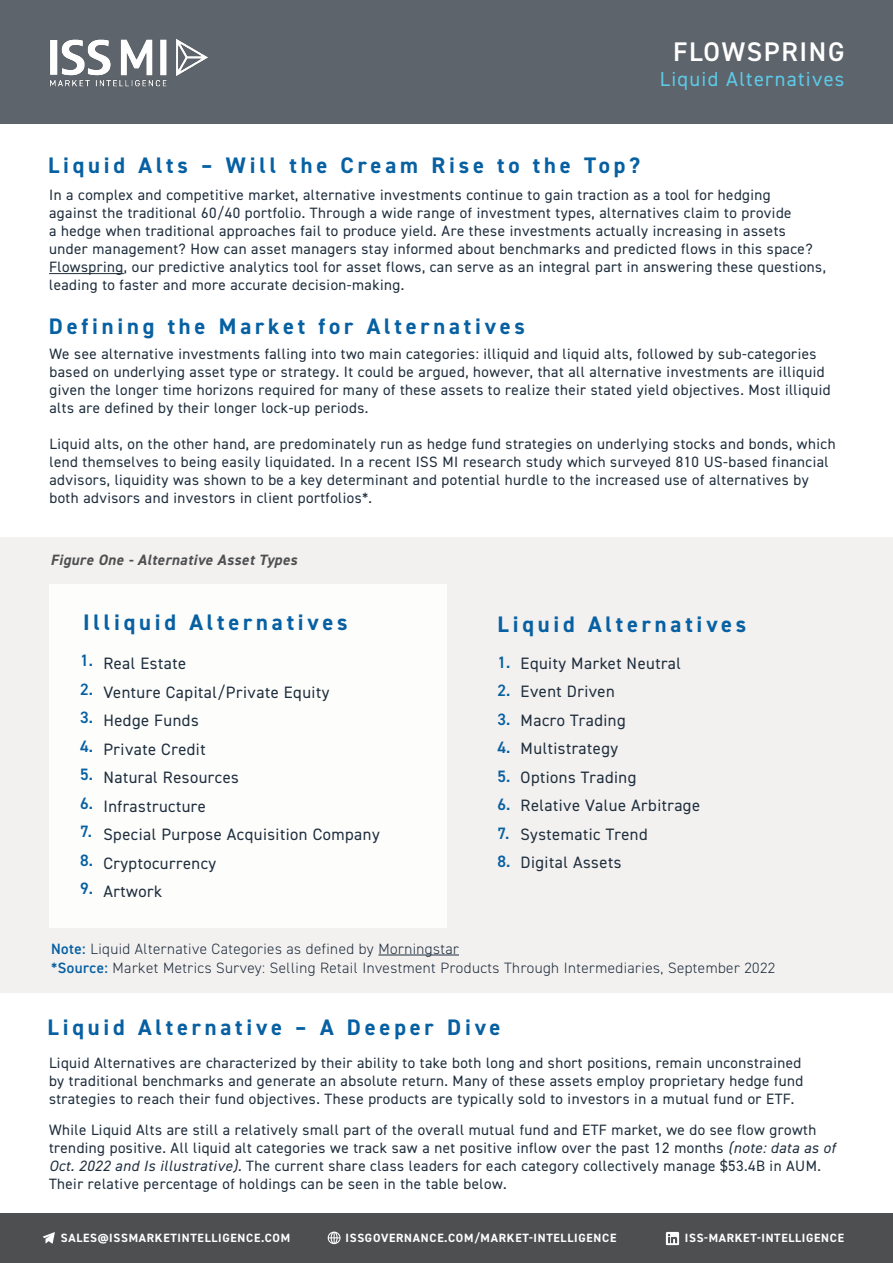
<style>
.page{position:relative;width:893px;height:1263px;background:#fff}
.page>*{position:absolute;margin:0;border:0;box-sizing:border-box;transform-origin:0 0}
.t1{font:600 27px "DIN2014";letter-spacing:.06em;color:#fff}
.t2{font:700 22.5px "DIN2014";letter-spacing:.17em;color:#0660a2}
.t3{font:20.4px "DIN2014";letter-spacing:.065em;color:#5ccae8}
.t4{font:16.5px/28.5px "DIN2014";letter-spacing:.03em;color:#1f2e3d}
.t5{font:600 16.5px/28.5px "DIN2014";color:#0660a2;text-align:justify}
.t6{font:15px/18px "DIN2014";letter-spacing:.03em;color:#1f2e3d}
.t7{font:300 15px/19.5px "DIN2014";letter-spacing:.03em;color:#1f2e3d}
.t8{font:italic 700 15px "DIN2014";letter-spacing:.03em;color:#4e4f51}
.t9{font:700 12px "DIN2014";letter-spacing:.06em;color:#fff}
.s1{font-weight:600;color:#0660a2}
.s2{font-style:italic}
</style>
<div class="page">
<div style="left:0;top:537px;width:893px;height:456px;background:#f3f1f0"></div>
<div style="left:49px;top:584px;width:397px;height:344px;background:#fff"></div>
<div style="left:0;top:0;width:893px;height:124px;background:#5e646b"></div>
<hr style="left:49px;top:273px;width:75px;height:1px;background:#1f2e3d">
<div style="left:0;top:1213px;width:893px;height:50px;background:#4e4f51"></div>
<svg style="left:43px;top:1232px;width:12px;height:12px"></svg>
<svg style="left:328px;top:1231px;width:13px;height:13px"></svg>
<img style="left:665px;top:1231px;width:15px;height:15px">
<img style="left:50px;top:39px;width:158px;height:48px">
<hr style="left:378px;top:955px;width:81px;height:1px;background:#1f2e3d">
<h1 class="t1" style="left:673px;top:34px;width:173px">FLOWSPRING</h1>
<h3 class="t3" style="left:660px;top:66px;width:186px">Liquid Alternatives</h3>
<h2 class="t2" style="left:48px;top:151px;width:594px">Liquid Alts – Will the Cream Rise to the Top?</h2>
<p class="t6" style="left:49px;top:186px;width:778px">In a complex and competitive market, alternative investments continue to gain traction as a tool for hedging<br>against the traditional 60/40 portfolio. Through a wide range of investment types, alternatives claim to provide<br>a hedge when traditional approaches fail to produce yield. Are these investments actually increasing in assets under management? How can asset managers stay informed about benchmarks and predicted flows in this space?<br>Flowspring, our predictive analytics tool for asset flows, can serve as an integral part in answering these questions, leading to faster and more accurate decision-making.</p>
<h2 class="t2" style="left:49px;top:311px;width:478px">Defining the Market for Alternatives</h2>
<p class="t6" style="left:50px;top:344px;width:783px">We see alternative investments falling into two main categories: illiquid and liquid alts, followed by sub-categories based on underlying asset type or strategy. It could be argued, however, that all alternative investments are illiquid given the longer time horizons required for many of these assets to realize their stated yield objectives. Most illiquid alts are defined by their longer lock-up periods.</p>
<p class="t6" style="left:50px;top:434px;width:787px">Liquid alts, on the other hand, are predominately run as hedge fund strategies on underlying stocks and bonds, which lend themselves to being easily liquidated. In a recent ISS MI research study which surveyed 810 US-based financial advisors, liquidity was shown to be a key determinant and potential hurdle to the increased use of alternatives by both advisors and investors in client portfolios*.</p>
<p class="t8" style="left:50px;top:550px;width:248px">Figure One - Alternative Asset Types</p>
<h2 class="t2" style="left:83px;top:607px;width:266px">Illiquid Alternatives</h2>
<h2 class="t2" style="left:498px;top:609px;width:250px">Liquid Alternatives</h2>
<p class="t5" style="left:80px;top:646px;width:14px">1.<br>2.<br>3.<br>4.<br>5.<br>6.<br>7.<br>8.<br>9.</p>
<p class="t4" style="left:103px;top:649px;width:278px">Real Estate<br>Venture Capital/Private Equity<br>Hedge Funds<br>Private Credit<br>Natural Resources<br>Infrastructure<br>Special Purpose Acquisition Company<br>Cryptocurrency<br>Artwork</p>
<p class="t5" style="left:497px;top:647px;width:14px">1.<br>2.<br>3.<br>4.<br>5.<br>6.<br>7.<br>8.</p>
<p class="t4" style="left:521px;top:649px;width:181px">Equity Market Neutral<br>Event Driven<br>Macro Trading<br>Multistrategy<br>Options Trading<br>Relative Value Arbitrage<br>Systematic Trend<br>Digital Assets</p>
<p class="t7" style="left:51px;top:939px;width:726px"><span class="s1">Note:</span> Liquid Alternative Categories as defined by Morningstar<br><span class="s1">*Source:</span> Market Metrics Survey: Selling Retail Investment Products Through Intermediaries, September 2022</p>
<h2 class="t2" style="left:48px;top:1012px;width:454px">Liquid Alternative – A Deeper Dive</h2>
<p class="t6" style="left:49px;top:1053px;width:756px">Liquid Alternatives are characterized by their ability to take both long and short positions, remain unconstrained by traditional benchmarks and generate an absolute return. Many of these assets employ proprietary hedge fund strategies to reach their fund objectives. These products are typically sold to investors in a mutual fund or ETF.</p>
<p class="t6" style="left:49px;top:1121px;width:788px">While Liquid Alts are still a relatively small part of the overall mutual fund and ETF market, we do see flow growth trending positive. All liquid alt categories we track saw a net positive inflow over the past 12 months <span class="s2">(note: data as of Oct. 2022 and Is illustrative)</span>. The current share class leaders for each category collectively manage $53.4B in AUM.<br>Their relative percentage of holdings can be seen in the table below.</p>
<p class="t9" style="left:61px;top:1230px;width:231px">SALES@ISSMARKETINTELLIGENCE.COM</p>
<p class="t9" style="left:345px;top:1230px;width:272px">ISSGOVERNANCE.COM/MARKET-INTELLIGENCE</p>
<p class="t9" style="left:685px;top:1230px;width:161px">ISS-MARKET-INTELLIGENCE</p>
</div>
